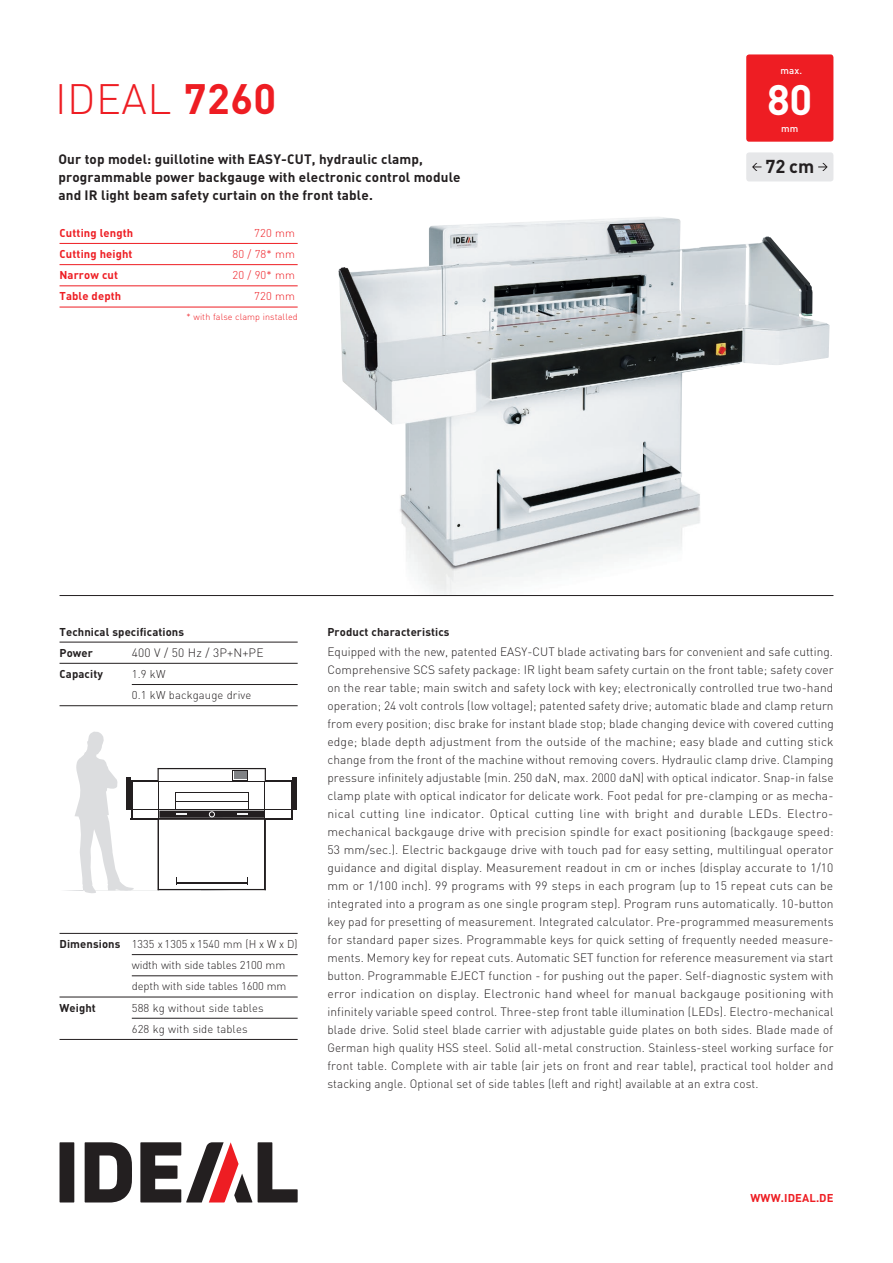
<style>
.page{position:relative;width:893px;height:1263px;background:#fff}
.page>*{position:absolute;margin:0;border:0;box-sizing:border-box;transform-origin:0 0}
.t1{font:300 42px "DIN";letter-spacing:.01em;color:#ee1d23}
.t2{font:700 42px "DIN";color:#fff}
.t3{font:700 18.45px "DIN";color:#231f20}
.t4{font:700 13.5px/18px "DIN";letter-spacing:.01em;color:#231f20}
.t5{font:300 12px/18px "DIN";letter-spacing:.01em;color:#231f20;text-align:justify}
.t6{font:300 11.25px/21.1px "DIN";letter-spacing:-.01em;color:#231f20}
.t7{font:300 11.25px/21.1px "DIN";letter-spacing:.01em;color:#231f20}
.t8{font:700 11.25px/21.1px "DIN";letter-spacing:.01em;color:#231f20}
.t9{font:700 11.25px "DIN";letter-spacing:.01em;color:#ee1d23}
.t10{font:300 11.25px "DIN";letter-spacing:.01em;color:#ee1d23}
.t11{font:500 9.75px "DIN";color:#fff}
.t12{font:300 9px "DIN";letter-spacing:.01em;color:#ee1d23}
.s1{font-weight:700}
</style>
<div class="page">
<img style="left:338px;top:217px;width:492px;height:378px">
<div style="left:292px;top:777px;width:5px;height:32px;background:#231f20"></div>
<svg style="left:65px;top:731px;width:228px;height:162px"></svg>
<div style="left:60px;top:1142px;width:14px;height:60px;background:#231f20"></div>
<svg style="left:258px;top:1142px;width:40px;height:60px"></svg>
<svg style="left:85px;top:1142px;width:47px;height:60px"></svg>
<svg style="left:140px;top:1142px;width:112px;height:60px"></svg>
<hr style="left:60px;top:595px;width:773px;height:1px;background:#231f20">
<div style="left:746px;top:152px;width:87px;height:29px;background:#e6e7e9;border-radius:3px"></div>
<svg style="left:752px;top:163px;width:9px;height:8px"></svg>
<svg style="left:818px;top:163px;width:10px;height:8px"></svg>
<div style="left:746px;top:54px;width:87px;height:88px;background:#ee1d23;border-radius:3px"></div>
<hr style="left:60px;top:933px;width:238px;height:1px;background:#231f20">
<hr style="left:132px;top:954px;width:166px;height:1px;background:#231f20">
<hr style="left:132px;top:975px;width:166px;height:1px;background:#231f20">
<hr style="left:60px;top:997px;width:238px;height:1px;background:#231f20">
<hr style="left:132px;top:1018px;width:166px;height:1px;background:#231f20">
<hr style="left:60px;top:1039px;width:238px;height:1px;background:#231f20">
<hr style="left:60px;top:243px;width:238px;height:1px;background:#ee1d23">
<hr style="left:60px;top:264px;width:238px;height:1px;background:#ee1d23">
<hr style="left:60px;top:286px;width:238px;height:1px;background:#ee1d23">
<hr style="left:60px;top:307px;width:238px;height:1px;background:#ee1d23">
<hr style="left:60px;top:642px;width:238px;height:1px;background:#231f20">
<hr style="left:60px;top:663px;width:238px;height:1px;background:#231f20">
<hr style="left:132px;top:684px;width:166px;height:1px;background:#231f20">
<hr style="left:60px;top:705px;width:238px;height:1px;background:#231f20">
<h1 class="t1" style="left:55px;top:73px;width:223px">IDEAL <span class="s1">7260</span></h1>
<p class="t4" style="left:58px;top:150px;width:404px">Our top model: guillotine with EASY-CUT, hydraulic clamp, programmable power backgauge with electronic control module and IR light beam safety curtain on the front table.</p>
<p class="t9" style="left:60px;top:225px;width:75px">Cutting length</p>
<p class="t10" style="left:254px;top:226px;width:42px">720 mm</p>
<p class="t9" style="left:60px;top:247px;width:75px">Cutting height</p>
<p class="t10" style="left:232px;top:247px;width:64px">80 / 78* mm</p>
<p class="t9" style="left:60px;top:268px;width:60px">Narrow cut</p>
<p class="t10" style="left:232px;top:268px;width:64px">20 / 90* mm</p>
<p class="t9" style="left:60px;top:289px;width:63px">Table depth</p>
<p class="t10" style="left:254px;top:289px;width:42px">720 mm</p>
<p class="t12" style="left:187px;top:311px;width:113px">* with false clamp installed</p>
<p class="t11" style="left:780px;top:65px;width:23px">max.</p>
<h1 class="t2" style="left:767px;top:72px;width:47px">80</h1>
<p class="t11" style="left:781px;top:122px;width:19px">mm</p>
<h2 class="t3" style="left:765px;top:154px;width:51px">72 cm</h2>
<p class="t8" style="left:60px;top:620px;width:126px">Technical specifications<br>Power</p>
<p class="t5" style="left:132px;top:643px;width:133px">400 V / 50 Hz / 3P+N+PE</p>
<p class="t8" style="left:60px;top:663px;width:45px">Capacity</p>
<p class="t7" style="left:132px;top:663px;width:121px">1.9 kW<br>0.1 kW backgauge drive</p>
<p class="t6" style="left:132px;top:933px;width:167px;text-indent:-72px"><span class="s1">Dimensions</span> 1335 x 1305 x 1540 mm (H x W x D) width with side tables 2100 mm depth with side tables 1600 mm</p>
<p class="t8" style="left:60px;top:996px;width:38px">Weight</p>
<p class="t7" style="left:132px;top:997px;width:133px">588 kg without side tables<br>628 kg with side tables</p>
<p class="t8" style="left:327px;top:620px;width:124px">Product characteristics</p>
<p class="t5" style="left:327px;top:643px;width:508px">Equipped with the new, patented EASY-CUT blade activating bars for convenient and safe cutting.<br>Comprehensive SCS safety package: IR light beam safety curtain on the front table; safety cover on the rear table; main switch and safety lock with key; electronically controlled true two-hand operation; 24 volt controls (low voltage); patented safety drive; automatic blade and clamp return from every position; disc brake for instant blade stop; blade changing device with covered cutting edge; blade depth adjustment from the outside of the machine; easy blade and cutting stick change from the front of the machine without removing covers. Hydraulic clamp drive. Clamping pressure infinitely adjustable (min. 250 daN, max. 2000 daN) with optical indicator. Snap-in false clamp plate with optical indicator for delicate work. Foot pedal for pre-clamping or as mecha&shy;nical cutting line indicator. Optical cutting line with bright and durable LEDs. Electro&shy;mechanical backgauge drive with precision spindle for exact positioning (backgauge speed:<br>53 mm/sec.). Electric backgauge drive with touch pad for easy setting, multilingual operator guidance and digital display. Measurement readout in cm or inches (display accurate to 1/10 mm or 1/100 inch). 99 programs with 99 steps in each program (up to 15 repeat cuts can be integrated into a program as one single program step). Program runs automatically. 10-button key pad for presetting of measurement. Integrated calculator. Pre-programmed measurements for standard paper sizes. Programmable keys for quick setting of frequently needed measure&shy;ments. Memory key for repeat cuts. Automatic SET function for reference measurement via start button. Programmable EJECT function - for pushing out the paper. Self-diagnostic system with error indication on display. Electronic hand wheel for manual backgauge positioning with infinitely variable speed control. Three-step front table illumination (LEDs). Electro-mechanical blade drive. Solid steel blade carrier with adjustable guide plates on both sides. Blade made of German high quality HSS steel. Solid all-metal construction. Stainless-steel working surface for front table. Complete with air table (air jets on front and rear table), practical tool holder and stacking angle. Optional set of side tables (left and right) available at an extra cost.</p>
<p class="t9" style="left:750px;top:1191px;width:85px">WWW.IDEAL.DE</p>
</div>
